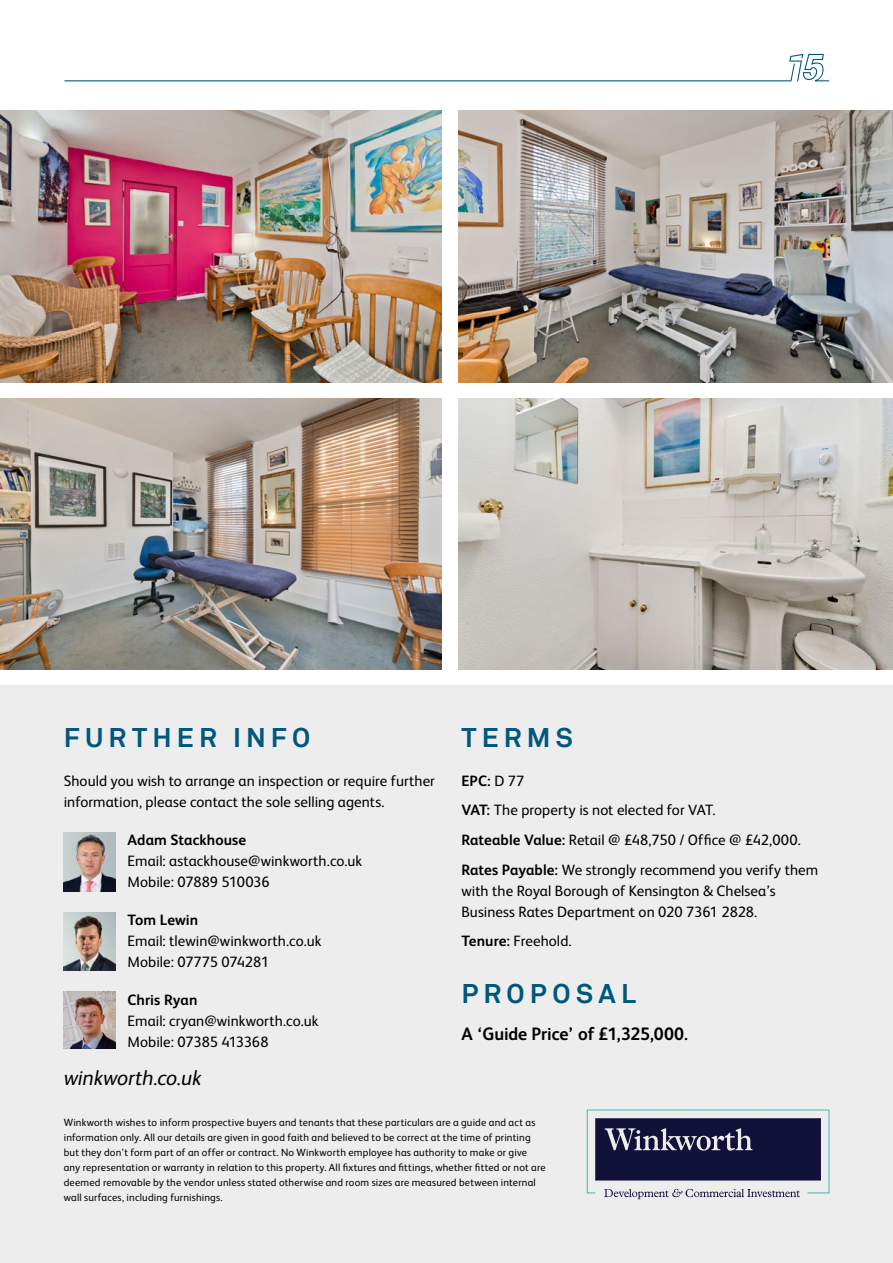
<style>
.page{position:relative;width:893px;height:1263px;background:#fff}
.page>*{position:absolute;margin:0;border:0;box-sizing:border-box;transform-origin:0 0}
.t1{font:700 27px "Akkurat";letter-spacing:.19em;color:#00577c}
.t2{font:italic 21px "FS Albert";letter-spacing:-.01em;color:#000}
.t3{font:700 18px "FS Albert";letter-spacing:-.005em;color:#000}
.t4{font:15px/21px "FS Albert";letter-spacing:.005em;color:#000}
.t5{font:700 15px "FS Albert";letter-spacing:.005em;color:#000}
.t6{font:10.5px/15px "FS Albert";letter-spacing:.015em;color:#000}
.s1{font-weight:700}
</style>
<div class="page">
<div style="left:0;top:685px;width:893px;height:578px;background:#ededed"></div>
<svg style="left:587px;top:1109px;width:242px;height:90px"></svg>
<img style="left:64px;top:833px;width:52px;height:58px">
<img style="left:64px;top:912px;width:51px;height:58px">
<img style="left:459px;top:111px;width:434px;height:271px">
<img style="left:0;top:398px;width:441px;height:272px">
<img style="left:0;top:111px;width:441px;height:271px">
<img style="left:459px;top:398px;width:434px;height:272px">
<svg style="left:64px;top:54px;width:765px;height:27px"></svg>
<img style="left:64px;top:991px;width:51px;height:58px">
<h1 class="t1" style="left:64px;top:720px;width:248px">FURTHER INFO</h1>
<h3 class="t4" style="left:64px;top:769px;width:373px">Should you wish to arrange an inspection or require further information, please contact the sole selling agents.</h3>
<h3 class="t5" style="left:128px;top:831px;width:120px">Adam Stackhouse</h3>
<h3 class="t4" style="left:128px;top:850px;width:236px">Email: astackhouse@winkworth.co.uk<br>Mobile: 07889 510036</h3>
<h3 class="t5" style="left:128px;top:911px;width:72px">Tom Lewin</h3>
<h3 class="t4" style="left:128px;top:930px;width:195px">Email: tlewin@winkworth.co.uk<br>Mobile: 07775 074281</h3>
<h3 class="t5" style="left:128px;top:991px;width:71px">Chris Ryan</h3>
<h3 class="t4" style="left:128px;top:1010px;width:192px">Email: cryan@winkworth.co.uk<br>Mobile: 07385 413368</h3>
<h2 class="t2" style="left:64px;top:1066px;width:139px">winkworth.co.uk</h2>
<h1 class="t1" style="left:461px;top:720px;width:113px">TERMS</h1>
<h3 class="t4" style="left:461px;top:765px;width:358px;line-height:29.5px"><span class="s1">EPC:</span> D 77<br><span class="s1">VAT:</span> The property is not elected for VAT.<br><span class="s1">Rateable Value:</span> Retail @ £48,750 / Office @ £42,000.<br><span class="s1">Rates Payable:</span> We strongly recommend you verify them</h3>
<h3 class="t4" style="left:461px;top:879px;width:316px">with the Royal Borough of Kensington &amp; Chelsea’s<br>Business Rates Department on 020 7361 2828.</h3>
<h3 class="t4" style="left:461px;top:930px;width:112px"><span class="s1">Tenure:</span> Freehold.</h3>
<h1 class="t1" style="left:461px;top:976px;width:176px">PROPOSAL</h1>
<h3 class="t3" style="left:461px;top:1023px;width:228px">A ‘Guide Price’ of £1,325,000.</h3>
<p class="t6" style="left:64px;top:1114px;width:483px">Winkworth wishes to inform prospective buyers and tenants that these particulars are a guide and act as information only. All our details are given in good faith and believed to be correct at the time of printing but they don’t form part of an offer or contract. No Winkworth employee has authority to make or give any representation or warranty in relation to this property. All fixtures and fittings, whether fitted or not are deemed removable by the vendor unless stated otherwise and room sizes are measured between internal wall surfaces, including furnishings.</p>
</div>
